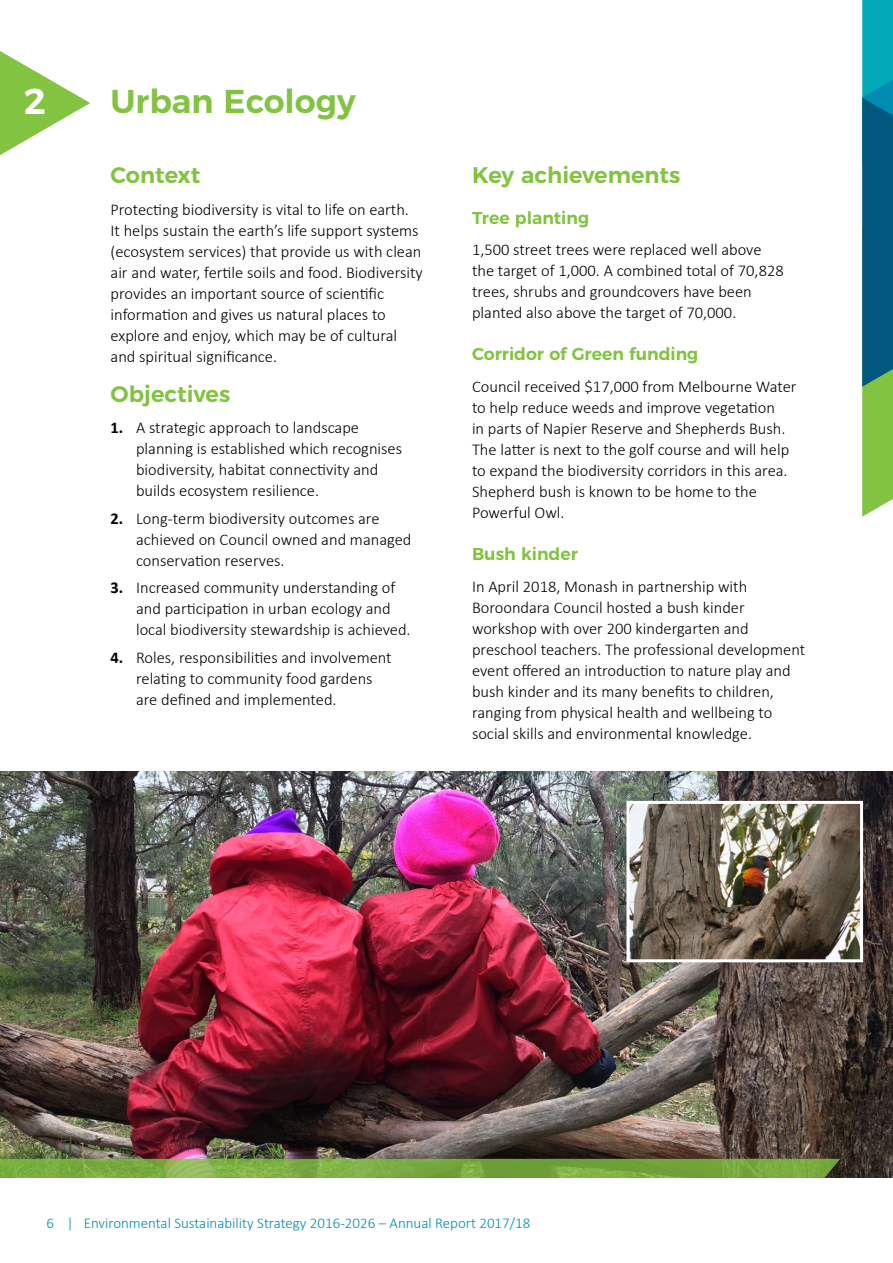
<style>
.page{position:relative;width:893px;height:1263px;background:#fff}
.page>*{position:absolute;margin:0;border:0;box-sizing:border-box;transform-origin:0 0}
.t1{font:600 36px "Montserrat";color:#fff}
.t2{font:600 33px "Montserrat";color:#82c341}
.t3{font:600 22.5px "Montserrat";color:#82c341}
.t4{font:600 17.25px "Montserrat";color:#82c341}
.t5{font:300 16.5px/21px "Calibri";color:#000}
.t6{font:300 15px "Calibri";color:#008bb0}
.s1{font-weight:700}
</style>
<div class="page">
<svg style="left:862px;top:0;width:31px;height:517px;background:#26867d"></svg>
<svg style="left:0;top:51px;width:90px;height:104px"></svg>
<img style="left:0;top:772px;width:893px;height:406px">
<svg style="left:0;top:1159px;width:840px;height:19px;background:#79aa41"></svg>
<img style="left:630px;top:805px;width:229px;height:153px">
<div style="left:626px;top:801px;width:237px;height:161px;border:3px solid #fff"></div>
<h1 class="t1" style="left:24px;top:72px;width:24px">2</h1>
<h2 class="t2" style="left:111px;top:74px;width:247px">Urban Ecology</h2>
<h3 class="t3" style="left:111px;top:157px;width:91px">Context</h3>
<p class="t5" style="left:111px;top:199px;width:314px">Protecting biodiversity is vital to life on earth.<br>It helps sustain the earth’s life support systems (ecosystem services) that provide us with clean air and water, fertile soils and food. Biodiversity provides an important source of scientific information and gives us natural places to explore and enjoy, which may be of cultural and spiritual significance.</p>
<h3 class="t3" style="left:111px;top:375px;width:121px">Objectives</h3>
<p class="t5" style="left:136px;top:417px;width:268px;text-indent:-26px"><span class="s1">1.</span> A strategic approach to landscape planning is established which recognises biodiversity, habitat connectivity and builds ecosystem resilience.</p>
<p class="t5" style="left:136px;top:508px;width:277px;text-indent:-26px"><span class="s1">2.</span> Long-term biodiversity outcomes are achieved on Council owned and managed conservation reserves.</p>
<p class="t5" style="left:136px;top:577px;width:276px;text-indent:-26px"><span class="s1">3.</span> Increased community understanding of and participation in urban ecology and local biodiversity stewardship is achieved.</p>
<p class="t5" style="left:136px;top:646px;width:257px;text-indent:-26px"><span class="s1">4.</span> Roles, responsibilities and involvement relating to community food gardens are defined and implemented.</p>
<h3 class="t3" style="left:472px;top:157px;width:210px">Key achievements</h3>
<p class="t4" style="left:472px;top:203px;width:119px">Tree planting</p>
<p class="t5" style="left:472px;top:239px;width:313px">1,500 street trees were replaced well above the target of 1,000. A combined total of 70,828 trees, shrubs and groundcovers have been planted also above the target of 70,000.</p>
<p class="t4" style="left:472px;top:340px;width:228px">Corridor of Green funding</p>
<p class="t5" style="left:472px;top:376px;width:326px">Council received $17,000 from Melbourne Water to help reduce weeds and improve vegetation<br>in parts of Napier Reserve and Shepherds Bush.<br>The latter is next to the golf course and will help to expand the biodiversity corridors in this area.<br>Shepherd bush is known to be home to the Powerful Owl.</p>
<p class="t4" style="left:472px;top:540px;width:107px">Bush kinder</p>
<p class="t5" style="left:472px;top:576px;width:335px">In April 2018, Monash in partnership with Boroondara Council hosted a bush kinder workshop with over 200 kindergarten and preschool teachers. The professional development event offered an introduction to nature play and bush kinder and its many benefits to children, ranging from physical health and wellbeing to social skills and environmental knowledge.</p>
<p class="t6" style="left:46px;top:1213px;width:486px">6 | Environmental Sustainability Strategy 2016-2026 – Annual Report 2017/18</p>
</div>
